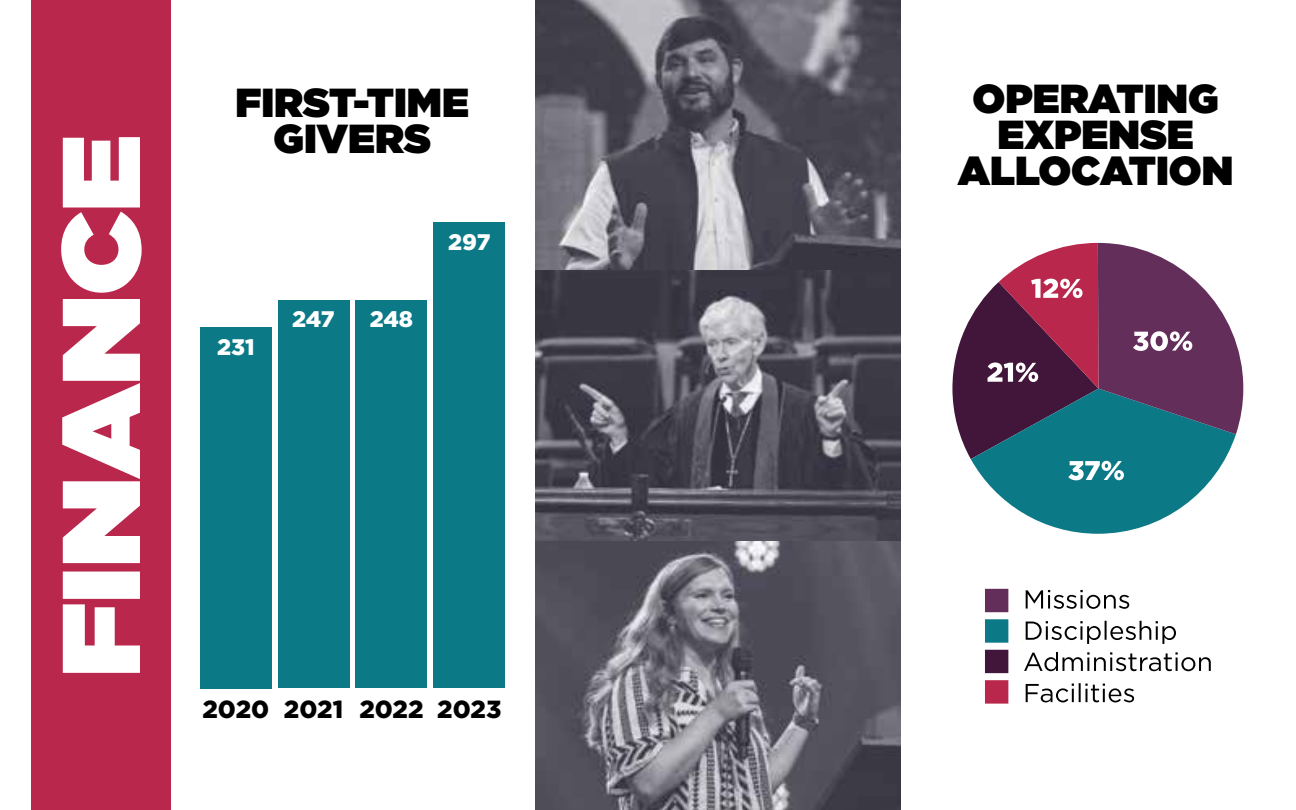
<style>
.page{position:relative;width:1296px;height:810px;background:#fff}
.page>*{position:absolute;margin:0;border:0;box-sizing:border-box;transform-origin:0 0}
.t1{font:900 40.5px/36px "Gotham";color:#000;text-align:center}
.t2{font:900 24.75px "Gotham";color:#000}
.t3{font:900 22.5px "Gotham";letter-spacing:-.01em;color:#fff}
</style>
<div class="page">
<div style="left:32px;top:0;width:139px;height:810px;background:#ba274c"></div>
<div style="left:985px;top:589px;width:23px;height:23px;background:#632e5a"></div>
<div style="left:985px;top:619px;width:23px;height:24px;background:#0c7987;border:2px solid #0c7987"></div>
<div style="left:985px;top:650px;width:23px;height:23px;background:#42163a"></div>
<div style="left:985px;top:680px;width:23px;height:24px;background:#ba274c;border:2px solid #ba274c"></div>
<svg style="left:1026px;top:683px;width:108px;height:19px"></svg>
<svg style="left:1024px;top:652px;width:187px;height:19px"></svg>
<svg style="left:1026px;top:621px;width:150px;height:23px"></svg>
<svg style="left:1026px;top:590px;width:103px;height:19px"></svg>
<div style="left:434px;top:223px;width:71px;height:465px;background:#0c7987"></div>
<div style="left:356px;top:300px;width:71px;height:388px;background:#0c7987"></div>
<div style="left:278px;top:300px;width:71px;height:388px;background:#0c7987"></div>
<img style="left:536px;top:0;width:364px;height:810px">
<svg style="left:61px;top:137px;width:81px;height:536px;fill:#fff"></svg>
<div style="left:200px;top:327px;width:71px;height:361px;background:#0c7987"></div>
<svg style="left:952px;top:243px;width:291px;height:291px"></svg>
<p class="t1" style="left:235px;top:84px;width:235px">FIRST-TIME<br>GIVERS</p>
<p class="t3" style="left:217px;top:332px;width:39px">231</p>
<p class="t3" style="left:292px;top:304px;width:44px">247</p>
<p class="t3" style="left:370px;top:304px;width:45px">248</p>
<p class="t3" style="left:448px;top:226px;width:44px">297</p>
<p class="t2" style="left:203px;top:693px;width:300px">2020 2021 2022 2023</p>
<p class="t1" style="left:958px;top:80px;width:277px">OPERATING<br>EXPENSE<br>ALLOCATION</p>
</div>
